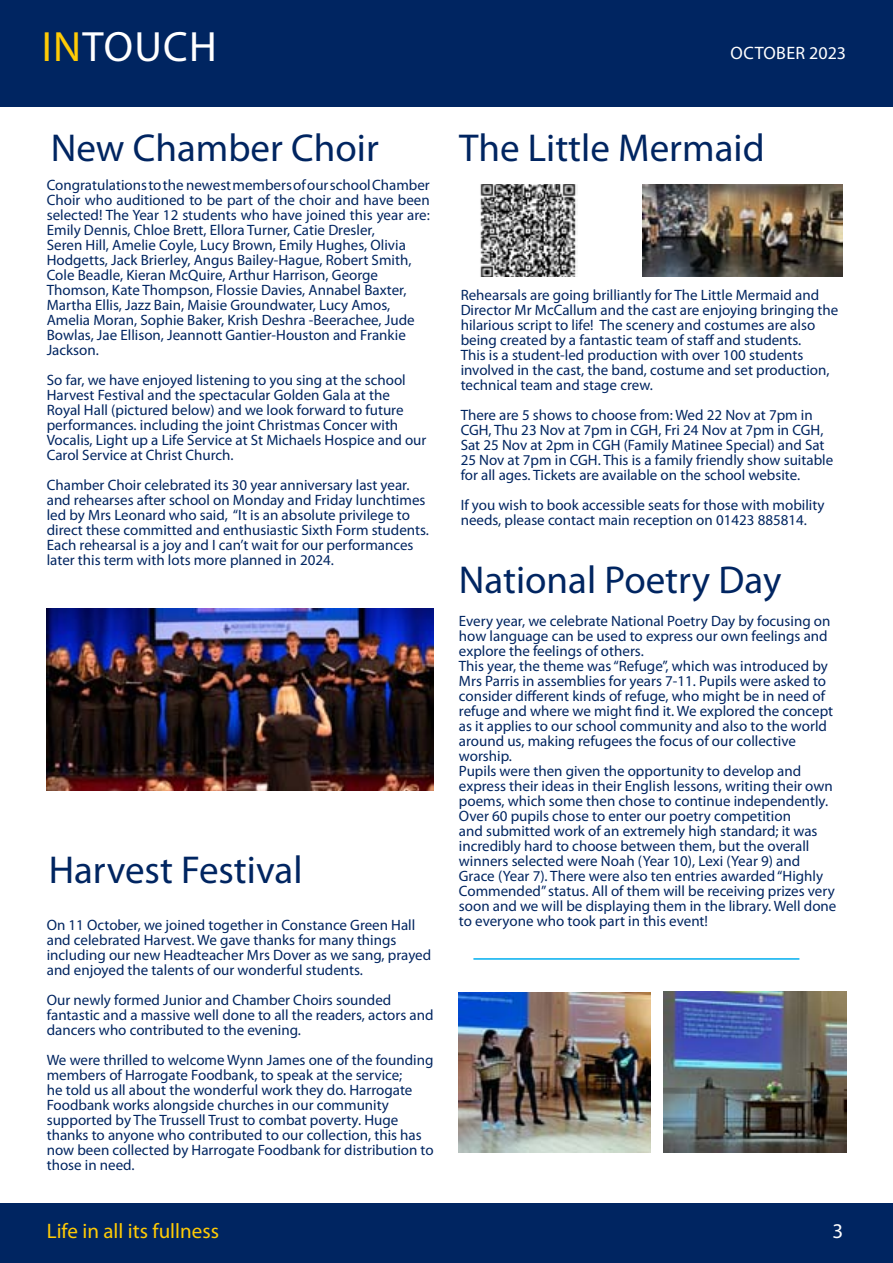
<style>
.page{position:relative;width:893px;height:1263px;background:#fff}
.page>*{position:absolute;margin:0;border:0;box-sizing:border-box;transform-origin:0 0}
.t1{font:42.6px "Myriad Pro";color:#fff}
.t2{font:39px "Myriad Pro";color:#002561}
.t3{font:21px "Myriad Pro";color:#ffcb05}
.t4{font:21px "Myriad Pro";color:#fff}
.t5{font:18px "Myriad Pro";letter-spacing:.02em;color:#fff}
.t6{font:15px/15px "Myriad Pro";color:#002561}
.s1{color:#ffcb05}
</style>
<div class="page">
<div style="left:0;top:0;width:893px;height:106px;background:#002561"></div>
<div style="left:0;top:1203px;width:893px;height:60px;background:#002561"></div>
<img style="left:47px;top:609px;width:387px;height:182px">
<img style="left:480px;top:184px;width:96px;height:93px">
<img style="left:459px;top:993px;width:191px;height:159px">
<img style="left:642px;top:184px;width:200px;height:93px">
<img style="left:663px;top:992px;width:183px;height:160px">
<hr style="left:473px;top:958px;width:326px;height:2px;background:#00aeef">
<h1 class="t1" style="left:42px;top:21px;width:91px"><span class="s1">in</span> TOUCH</h1>
<p class="t5" style="left:731px;top:42px;width:117px">october 2023</p>
<h2 class="t2" style="left:51px;top:124px;width:330px">New Chamber Choir</h2>
<p class="t6" style="left:47px;top:177px;width:385px">Congratulations to the newest members of our school Chamber Choir who auditioned to be part of the choir and have been selected! The Year 12 students who have joined this year are:<br>Emily Dennis, Chloe Brett, Ellora Turner, Catie Dresler,<br>Seren H ill, Amelie Coyle, Lucy Brown, Emily Hughes, Olivia Hodgetts, Jack Brierley, Angus Bailey-Hague, Robert Smith, Cole Beadle, Kieran McQuire, Arthur Harrison, George Thomson, Kate Thompson, Flossie Davies, Annabel Baxter, Martha Ellis, Jazz Bain, Maisie Groundwater, Lucy Amos, Amelia Moran, Sophie Baker, Krish Deshra -Beerachee, Jude Bowlas, Jae Ellison, Jeannott Gantier-Houston and Frankie Jackson.</p>
<p class="t6" style="left:47px;top:372px;width:381px">So far, we have enjoyed listening to you sing at the school Harvest Festival and the spectacular Golden Gala at the Royal Hall (pictured below) and we look forward to future performances. including the joint Christmas Concer with Vocalis, Light up a Life Service at St Michaels Hospice and our Carol Service at Christ Church.</p>
<p class="t6" style="left:47px;top:477px;width:384px">Chamber Choir celebrated its 30 year anniversary last year. and rehearses after school on Monday and Friday lunchtimes led by Mrs Leonard who said, “It is an absolute privilege to direct these committed and enthusiastic Sixth Form students.<br>Each rehearsal is a joy and I can’t wait for our performances later this term with lots more planned in 2024.</p>
<h2 class="t2" style="left:49px;top:846px;width:255px">Harvest Festival</h2>
<p class="t6" style="left:47px;top:917px;width:386px">On 11 October, we joined together in Constance Green Hall and celebrated Harvest. We gave thanks for many things including our new Headteacher Mrs Dover as we sang, prayed and enjoyed the talents of our wonderful students.</p>
<p class="t6" style="left:47px;top:992px;width:388px">Our newly formed Junior and Chamber Choirs sounded fantastic and a massive well done to all the readers, actors and dancers who contributed to the evening.</p>
<p class="t6" style="left:47px;top:1052px;width:388px">We were thrilled to welcome Wynn James one of the founding members of Harrogate Foodbank, to speak at the service;<br>he told us all about the wonderful work they do. Harrogate Foodbank works alongside churches in our community supported by The Trussell Trust to combat poverty. Huge thanks to anyone who contributed to our collection, this has now been collected by Harrogate Foodbank for distribution to those in need.</p>
<h3 class="t3" style="left:47px;top:1218px;width:174px">Life in all its fullness</h3>
<h2 class="t2" style="left:459px;top:124px;width:307px">The Little Mermaid</h2>
<p class="t6" style="left:461px;top:288px;width:379px">Rehearsals are going brilliantly for The Little Mermaid and Director Mr McCallum and the cast are enjoying bringing the hilarious script to life! The scenery and costumes are also being created by a fantastic team of staff and students.<br>This is a student-led production with over 100 students involved in the cast, the band, costume and set production, technical team and stage crew.</p>
<p class="t6" style="left:461px;top:408px;width:354px">There are 5 shows to choose from: Wed 22 Nov at 7pm in<br>CGH</p>
<p class="t6" style="left:488px;top:423px;width:152px">, Thu 23 Nov at 7pm in CGH</p>
<p class="t6" style="left:658px;top:423px;width:144px">, Fri 24 Nov at 7pm in CGH</p>
<p class="t6" style="left:820px;top:423px;width:5px">,</p>
<p class="t6" style="left:461px;top:438px;width:142px">Sat 25 Nov at 2pm in CGH</p>
<p class="t6" style="left:624px;top:438px;width:202px">(Family Matinee Special) and Sat</p>
<p class="t6" style="left:461px;top:453px;width:119px">25 Nov at 7pm in CGH</p>
<p class="t6" style="left:461px;top:453px;width:374px;text-indent:137px">. This is a family friendly show suitable for all ages. Tickets are available on the school website.</p>
<p class="t6" style="left:461px;top:498px;width:365px">If you wish to book accessible seats for those with mobility needs, please contact main reception on 01423 885814.</p>
<h2 class="t2" style="left:459px;top:556px;width:324px">National Poetry Day</h2>
<p class="t6" style="left:459px;top:613px;width:379px">Every year, we celebrate National Poetry Day by focusing on how language can be used to express our own feelings and explore the feelings of others.<br>This year, the theme was “Refuge”, which was introduced by Mrs Parris in assemblies for years 7-11. Pupils were asked to consider different kinds of refuge, who might be in need of refuge and where we might find it. We explored the concept as it applies to our school community and also to the world around us, making refugees the focus of our collective worship.<br>Pupils were then given the opportunity to develop and express their ideas in their English lessons, writing their own poems, which some then chose to continue independently.<br>Over 60 pupils chose to enter our poetry competition<br>and submitted work of an extremely high standard; it was incredibly hard to choose between them, but the overall winners selected were Noah (Year 10), Lexi (Year 9) and Grace (Year 7). There were also ten entries awarded “H ighly Commended” status. All of them will be receiving prizes very soon and we will be displaying them in the library. Well done to everyone who took part in this event!</p>
<h3 class="t4" style="left:833px;top:1218px;width:12px">3</h3>
</div>
